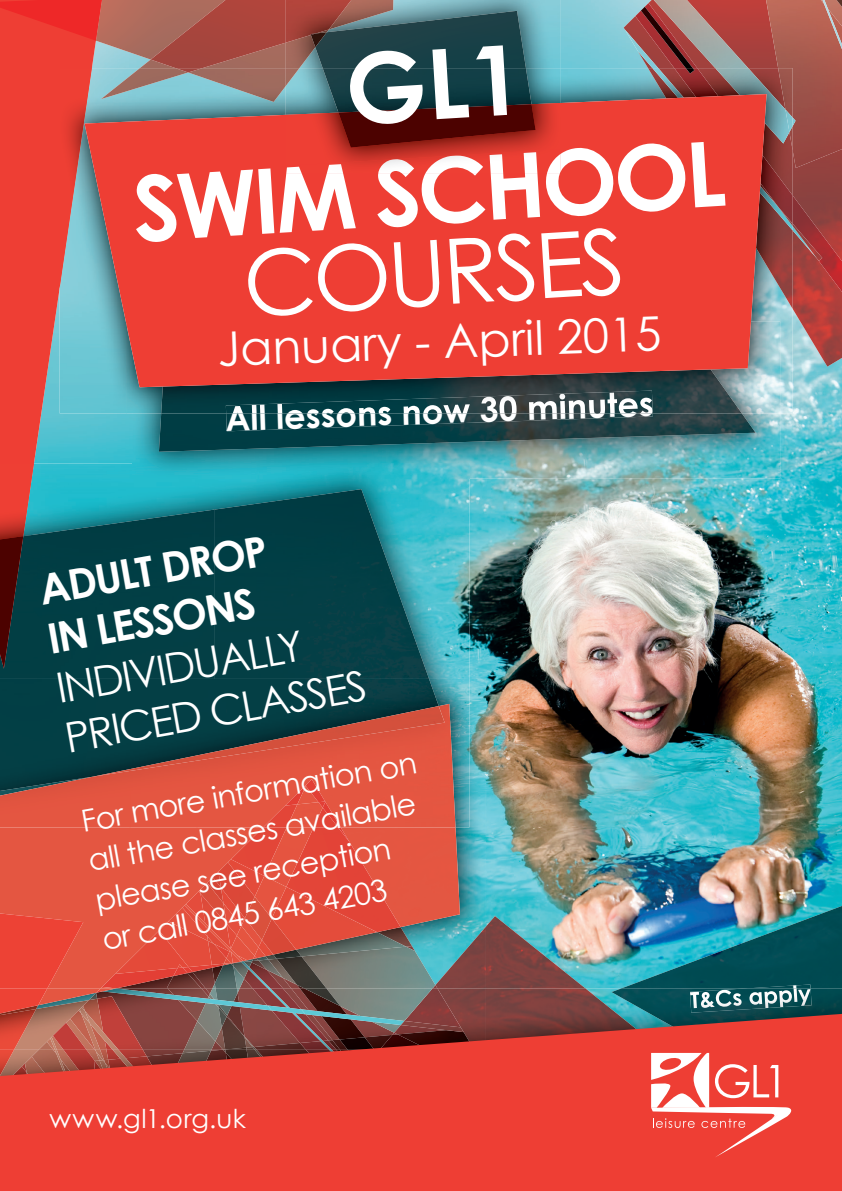
<style>
.page{position:relative;width:842px;height:1191px;background:#fff}
.page>*{position:absolute;margin:0;border:0;box-sizing:border-box;transform-origin:0 0}
.t1{font:700 90.2px "Century Gothic";color:#fff}
.t2{font:90.2px "Century Gothic";color:#fff}
.t3{font:47.2px "Century Gothic";color:#fff}
.t4{font:41.8px/50px "Century Gothic";color:#fff}
.t5{font:700 41.8px/50px "Century Gothic";color:#fff}
.t6{font:700 33.8px "Century Gothic";color:#fff}
.t7{font:30.4px/40px "Century Gothic";color:#fff}
.t8{font:26.2px "Century Gothic";letter-spacing:.025em;color:#fff}
</style>
<div class="page">
<img style="left:102px;top:0;width:740px;height:988px">
<img style="left:486px;top:916px;width:99px;height:72px">
<img style="left:622px;top:906px;width:220px;height:82px">
<img style="left:748px;top:984px;width:62px;height:4px">
<img style="left:133px;top:413px;width:647px;height:65px">
<img style="left:159px;top:413px;width:597px;height:39px">
<img style="left:226px;top:413px;width:427px;height:18px">
<img style="left:624px;top:0;width:142px;height:68px">
<img style="left:793px;top:168px;width:49px;height:199px">
<img style="left:654px;top:0;width:94px;height:29px">
<img style="left:766px;top:0;width:76px;height:168px">
<img style="left:822px;top:0;width:20px;height:49px">
<img style="left:625px;top:29px;width:192px;height:166px">
<img style="left:635px;top:3px;width:62px;height:65px">
<img style="left:793px;top:195px;width:49px;height:97px">
<img style="left:641px;top:7px;width:52px;height:61px">
<img style="left:793px;top:224px;width:29px;height:37px">
<svg style="left:0;top:41px;width:102px;height:422px;background:#d5544e"></svg>
<img style="left:34px;top:463px;width:435px;height:72px">
<img style="left:429px;top:535px;width:40px;height:144px">
<img style="left:133px;top:463px;width:336px;height:15px">
<img style="left:0;top:463px;width:34px;height:46px">
<img style="left:0;top:509px;width:214px;height:170px">
<img style="left:214px;top:489px;width:215px;height:190px">
<img style="left:0;top:536px;width:23px;height:132px">
<img style="left:96px;top:0;width:55px;height:68px">
<svg style="left:0;top:0;width:102px;height:41px;background:#ec322e"></svg>
<img style="left:140px;top:60px;width:11px;height:8px">
<img style="left:151px;top:0;width:135px;height:68px">
<img style="left:412px;top:679px;width:74px;height:267px">
<img style="left:435px;top:926px;width:51px;height:62px">
<img style="left:401px;top:927px;width:11px;height:19px">
<img style="left:326px;top:946px;width:109px;height:42px">
<img style="left:401px;top:932px;width:5px;height:27px">
<img style="left:291px;top:974px;width:35px;height:14px">
<img style="left:283px;top:974px;width:8px;height:14px">
<img style="left:197px;top:974px;width:15px;height:14px">
<img style="left:212px;top:974px;width:3px;height:9px">
<img style="left:215px;top:974px;width:22px;height:14px">
<img style="left:270px;top:974px;width:13px;height:14px">
<img style="left:233px;top:974px;width:8px;height:4px">
<img style="left:241px;top:974px;width:29px;height:14px">
<img style="left:439px;top:679px;width:30px;height:148px">
<img style="left:0;top:679px;width:439px;height:92px">
<img style="left:0;top:827px;width:197px;height:161px">
<div style="left:401px;top:827px;width:57px;height:53px;background:#e45641"></div>
<img style="left:401px;top:880px;width:59px;height:47px">
<img style="left:115px;top:827px;width:286px;height:147px">
<img style="left:221px;top:859px;width:43px;height:17px">
<img style="left:268px;top:887px;width:109px;height:69px">
<img style="left:173px;top:967px;width:15px;height:9px">
<img style="left:264px;top:827px;width:50px;height:60px">
<img style="left:243px;top:876px;width:43px;height:49px">
<img style="left:338px;top:827px;width:11px;height:15px">
<img style="left:207px;top:877px;width:6px;height:6px">
<img style="left:218px;top:862px;width:37px;height:56px">
<img style="left:268px;top:918px;width:28px;height:36px">
<img style="left:245px;top:896px;width:27px;height:44px">
<img style="left:213px;top:871px;width:8px;height:12px">
<svg style="left:197px;top:880px;width:12px;height:11px"></svg>
<img style="left:243px;top:925px;width:16px;height:11px">
<img style="left:200px;top:883px;width:27px;height:10px">
<img style="left:188px;top:967px;width:24px;height:5px">
<img style="left:159px;top:921px;width:48px;height:46px">
<img style="left:168px;top:907px;width:17px;height:34px">
<img style="left:186px;top:891px;width:19px;height:13px">
<img style="left:243px;top:935px;width:12px;height:1px">
<img style="left:201px;top:893px;width:30px;height:11px">
<img style="left:182px;top:905px;width:3px;height:31px">
<svg style="left:207px;top:936px;width:61px;height:31px"></svg>
<img style="left:185px;top:904px;width:58px;height:57px">
<img style="left:0;top:913px;width:83px;height:75px">
<div style="left:130px;top:704px;width:325px;height:123px;background:#e45641"></div>
<img style="left:0;top:771px;width:130px;height:56px">
<img style="left:285px;top:785px;width:20px;height:19px">
<img style="left:263px;top:804px;width:24px;height:23px">
<img style="left:297px;top:786px;width:9px;height:16px">
<img style="left:287px;top:802px;width:54px;height:25px">
<img style="left:306px;top:779px;width:19px;height:23px">
<svg style="left:318px;top:801px;width:7px;height:6px"></svg>
<img style="left:93px;top:706px;width:352px;height:70px">
<img style="left:561px;top:68px;width:87px;height:26px">
<img style="left:60px;top:288px;width:66px;height:125px">
<img style="left:767px;top:309px;width:26px;height:104px">
<img style="left:126px;top:387px;width:7px;height:26px">
<img style="left:133px;top:387px;width:28px;height:26px">
<img style="left:742px;top:321px;width:38px;height:92px">
<img style="left:161px;top:387px;width:581px;height:26px">
<img style="left:226px;top:390px;width:427px;height:23px">
<img style="left:648px;top:68px;width:145px;height:241px">
<img style="left:652px;top:68px;width:141px;height:162px">
<img style="left:674px;top:68px;width:119px;height:156px">
<svg style="left:686px;top:68px;width:8px;height:6px"></svg>
<img style="left:779px;top:208px;width:14px;height:18px">
<img style="left:60px;top:68px;width:32px;height:220px">
<img style="left:188px;top:68px;width:98px;height:26px">
<img style="left:101px;top:68px;width:87px;height:26px">
<img style="left:176px;top:68px;width:26px;height:4px">
<svg style="left:85px;top:94px;width:682px;height:293px;background:#db473f"></svg>
<img style="left:393px;top:0;width:168px;height:68px">
<img style="left:286px;top:43px;width:29px;height:25px">
<img style="left:351px;top:0;width:42px;height:11px">
<img style="left:286px;top:0;width:65px;height:43px">
<img style="left:286px;top:68px;width:275px;height:35px">
<img style="left:286px;top:68px;width:13px;height:18px">
<img style="left:286px;top:103px;width:275px;height:46px">
<img style="left:286px;top:149px;width:275px;height:24px">
<img style="left:315px;top:11px;width:211px;height:57px">
<img style="left:311px;top:35px;width:16px;height:12px">
<svg style="left:311px;top:29px;width:18px;height:6px"></svg>
<img style="left:323px;top:68px;width:208px;height:45px">
<img style="left:338px;top:104px;width:197px;height:44px">
<img style="left:486px;top:988px;width:125px;height:26px">
<img style="left:611px;top:988px;width:231px;height:26px">
<img style="left:461px;top:988px;width:25px;height:26px">
<img style="left:433px;top:988px;width:28px;height:26px">
<img style="left:404px;top:988px;width:29px;height:26px">
<svg style="left:89px;top:987px;width:26px;height:9px"></svg>
<svg style="left:205px;top:983px;width:22px;height:5px"></svg>
<svg style="left:237px;top:978px;width:15px;height:10px"></svg>
<img style="left:103px;top:988px;width:301px;height:26px">
<img style="left:290px;top:988px;width:11px;height:17px">
<img style="left:252px;top:988px;width:16px;height:19px">
<img style="left:268px;top:988px;width:22px;height:17px">
<img style="left:305px;top:1010px;width:16px;height:2px">
<img style="left:305px;top:1012px;width:26px;height:2px">
<img style="left:267px;top:1005px;width:38px;height:9px">
<img style="left:36px;top:1005px;width:34px;height:9px">
<img style="left:101px;top:996px;width:41px;height:18px">
<img style="left:70px;top:998px;width:36px;height:16px">
<img style="left:79px;top:1009px;width:39px;height:5px">
<img style="left:80px;top:1007px;width:10px;height:7px">
<img style="left:0;top:1013px;width:36px;height:1px">
<img style="left:47px;top:988px;width:54px;height:17px">
<img style="left:96px;top:988px;width:21px;height:4px">
<img style="left:98px;top:988px;width:18px;height:3px">
<img style="left:0;top:988px;width:47px;height:25px">
<img style="left:690px;top:988px;width:122px;height:24px">
<svg style="left:0;top:1014px;width:842px;height:177px;background:#d84037"></svg>
<svg style="left:651px;top:1053px;width:144px;height:104px"></svg>
<svg style="left:348px;top:45px;width:159px;height:81px;background:#1f3035"></svg>
<h1 class="t1" style="left:129px;top:155px;width:595px;rotate:-4deg">SWIM SCHOOL</h1>
<h1 class="t2" style="left:239px;top:231px;width:384px;rotate:-4deg">COURSES</h1>
<h2 class="t3" style="left:217px;top:320px;width:446px;rotate:-2deg">January - April 2015</h2>
<p class="t6" style="left:225px;top:397px;width:430px;rotate:-2deg">All lessons now 30 minutes</p>
<h3 class="t5" style="left:35px;top:564px;width:233px;rotate:-10deg">ADULT DROP<br>IN LESSONS</h3>
<h3 class="t4" style="left:52px;top:663px;width:307px;rotate:-10deg">INDIVIDUALLY<br>PRICED CLASSES</h3>
<p class="t7" style="left:78px;top:801px;width:341px;rotate:-10deg">For more information on all the classes available please see reception<br>or call 0845 643 4203</p>
<p class="t8" style="left:49px;top:1103px;width:198px">www.gl1.org.uk</p>
</div>
